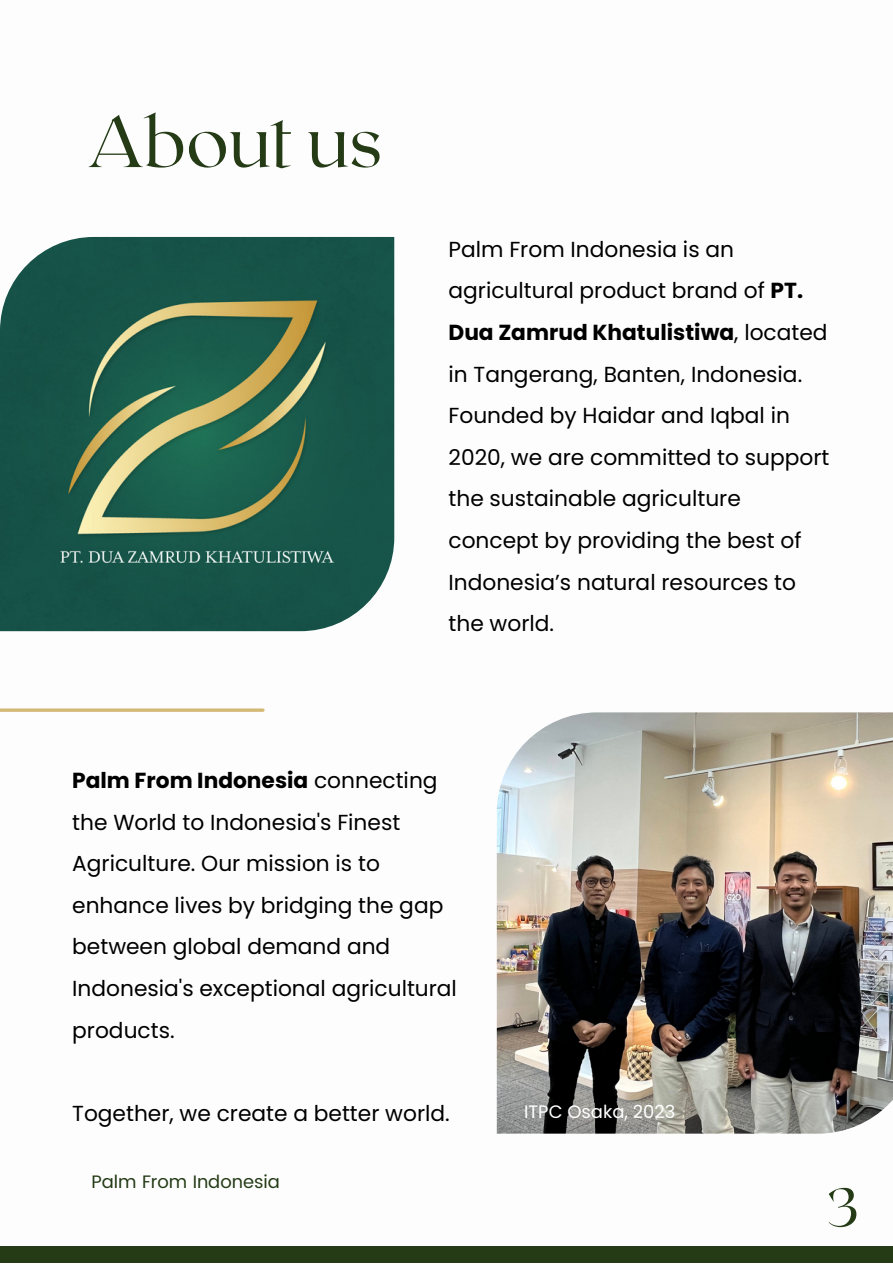
<style>
.page{position:relative;width:893px;height:1264px;background:#fff}
.page>*{position:absolute;margin:0;border:0;box-sizing:border-box;transform-origin:0 0}
.t1{font:300 72px "Roxborough CF";color:#243b16}
.t2{font:300 54px "Roxborough CF";color:#243b16}
.t3{font:21.75px/41.5px "Poppins";color:#000}
.t4{font:18px "Poppins";color:#243b16}
.t5{font:18px "Poppins";color:#fff}
.s1{font-weight:700}
</style>
<div class="page">
<div style="left:0;top:1245px;width:892px;height:17px;background:#243b16"></div>
<img style="left:496px;top:712px;width:396px;height:421px">
<hr style="left:0;top:708px;width:263px;height:3px;background:#d3b973">
<img style="left:0;top:237px;width:394px;height:394px">
<p class="t1" style="left:87px;top:95px;width:296px">About us</p>
<p class="t3" style="left:448px;top:228px;width:382px">Palm From Indonesia is an agricultural product brand of <span class="s1">PT.<br>Dua Zamrud Khatulistiwa</span>, located in Tangerang, Banten, Indonesia.<br>Founded by Haidar and Iqbal in<br>2020, we are committed to support the sustainable agriculture concept by providing the best of<br>Indonesia’s natural resources to the world.</p>
<p class="t3" style="left:72px;top:759px;width:386px"><span class="s1">Palm From Indonesia</span> connecting the World to Indonesia's Finest<br>Agriculture. Our mission is to enhance lives by bridging the gap between global demand and<br>Indonesia's exceptional agricultural products.</p>
<p class="t3" style="left:72px;top:1092px;width:379px">Together, we create a better world.</p>
<p class="t5" style="left:524px;top:1099px;width:153px">ITPC Osaka, 2023</p>
<p class="t4" style="left:91px;top:1171px;width:190px">Palm From Indonesia</p>
<p class="t2" style="left:826px;top:1172px;width:33px">3</p>
</div>
